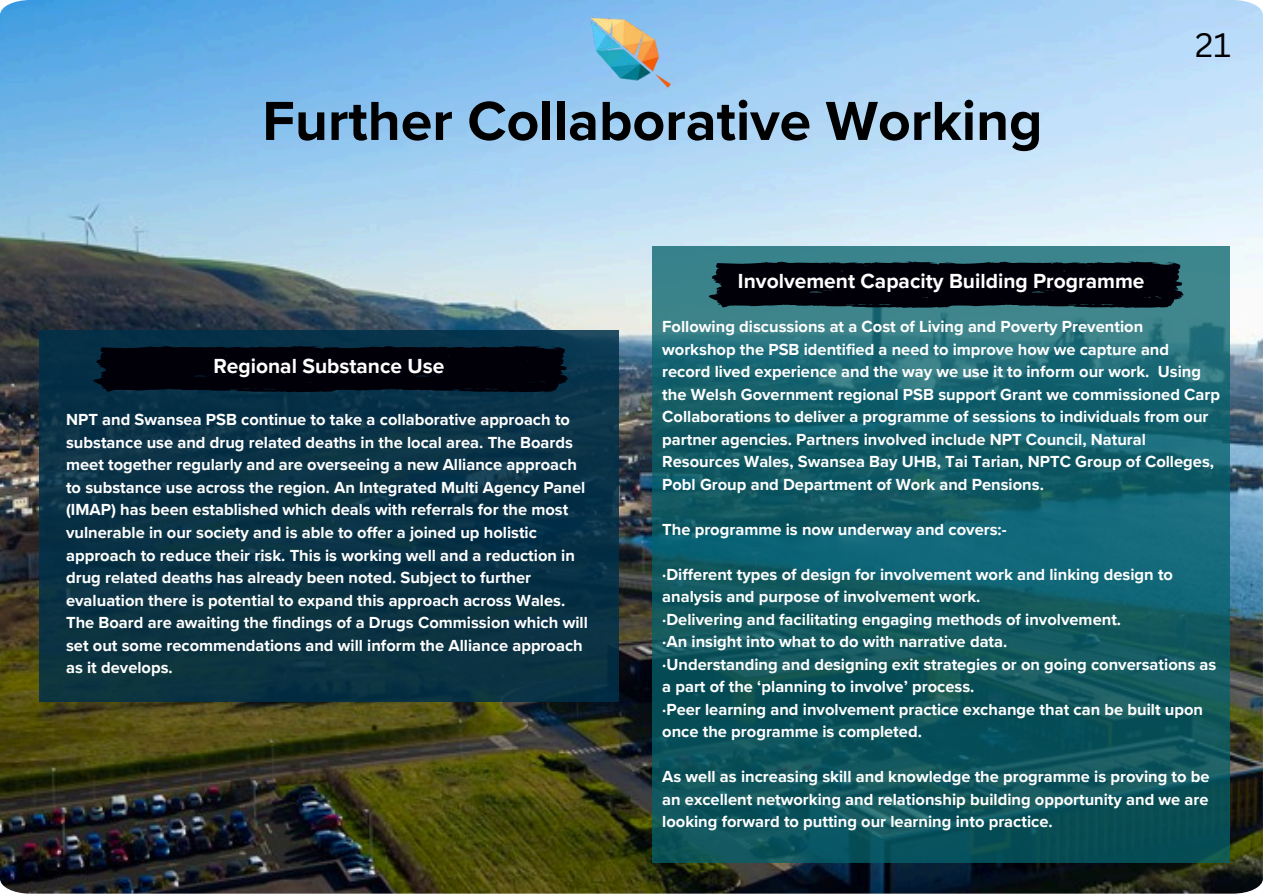
<style>
.page{position:relative;width:1263px;height:894px;background:#fff}
.page>*{position:absolute;margin:0;border:0;box-sizing:border-box;transform-origin:0 0}
.t1{font:700 57px "Proxima Nova";color:#000}
.t2{font:33px "Canva Sans";color:#000}
.t3{font:700 21px "Proxima Nova";color:#fff}
.t4{font:700 16.5px/22.5px "Proxima Nova";color:#fff}
</style>
<div class="page">
<img style="left:0;top:0;width:1263px;height:893px">
<svg style="left:652px;top:246px;width:578px;height:616px"></svg>
<svg style="left:709px;top:261px;width:475px;height:47px"></svg>
<div style="left:39px;top:330px;width:580px;height:371px;background:#0a3245"></div>
<svg style="left:93px;top:345px;width:475px;height:47px"></svg>
<img style="left:543px;top:0;width:177px;height:90px">
<p class="t1" style="left:262px;top:87px;width:782px">Further Collaborative Working</p>
<p class="t2" style="left:1195px;top:22px;width:37px">21</p>
<h2 class="t3" style="left:213px;top:353px;width:233px">Regional Substance Use</h2>
<p class="t4" style="left:66px;top:409px;width:523px">NPT and Swansea PSB continue to take a collaborative approach to substance use and drug related deaths in the local area. The Boards meet together regularly and are overseeing a new Alliance approach to substance use across the region. An Integrated Multi Agency Panel (IMAP) has been established which deals with referrals for the most vulnerable in our society and is able to offer a joined up holistic approach to reduce their risk. This is working well and a reduction in drug related deaths has already been noted. Subject to further evaluation there is potential to expand this approach across Wales.<br>The Board are awaiting the findings of a Drugs Commission which will set out some recommendations and will inform the Alliance approach as it develops.</p>
<p class="t3" style="left:738px;top:269px;width:408px">Involvement Capacity Building Programme</p>
<p class="t4" style="left:662px;top:315px;width:559px">Following discussions at a Cost of Living and Poverty Prevention workshop the PSB identified a need to improve how we capture and record lived experience and the way we use it to inform our work. Using the Welsh Government regional PSB support Grant we commissioned Carp Collaborations to deliver a programme of sessions to individuals from our partner agencies. Partners involved include NPT Council, Natural Resources Wales, Swansea Bay UHB, Tai Tarian, NPTC Group of Colleges, Pobl Group and Department of Work and Pensions.</p>
<h1 class="t4" style="left:662px;top:518px;width:346px">The programme is now underway and covers:-</h1>
<p class="t4" style="left:662px;top:563px;width:512px">·Different types of design for involvement work and linking design to analysis and purpose of involvement work.</p>
<p class="t4" style="left:662px;top:608px;width:460px">·Delivering and facilitating engaging methods of involvement.</p>
<h2 class="t4" style="left:662px;top:630px;width:347px">·An insight into what to do with narrative data.</h2>
<p class="t4" style="left:662px;top:653px;width:555px">·Understanding and designing exit strategies or on going conversations as a part of the ‘planning to involve’ process.</p>
<p class="t4" style="left:662px;top:698px;width:542px">·Peer learning and involvement practice exchange that can be built upon once the programme is completed.</p>
<p class="t4" style="left:662px;top:765px;width:549px;text-align:justify">As well as increasing skill and knowledge the programme is proving to be an excellent networking and relationship building opportunity and we are looking forward to putting our learning into practice.</p>
</div>
